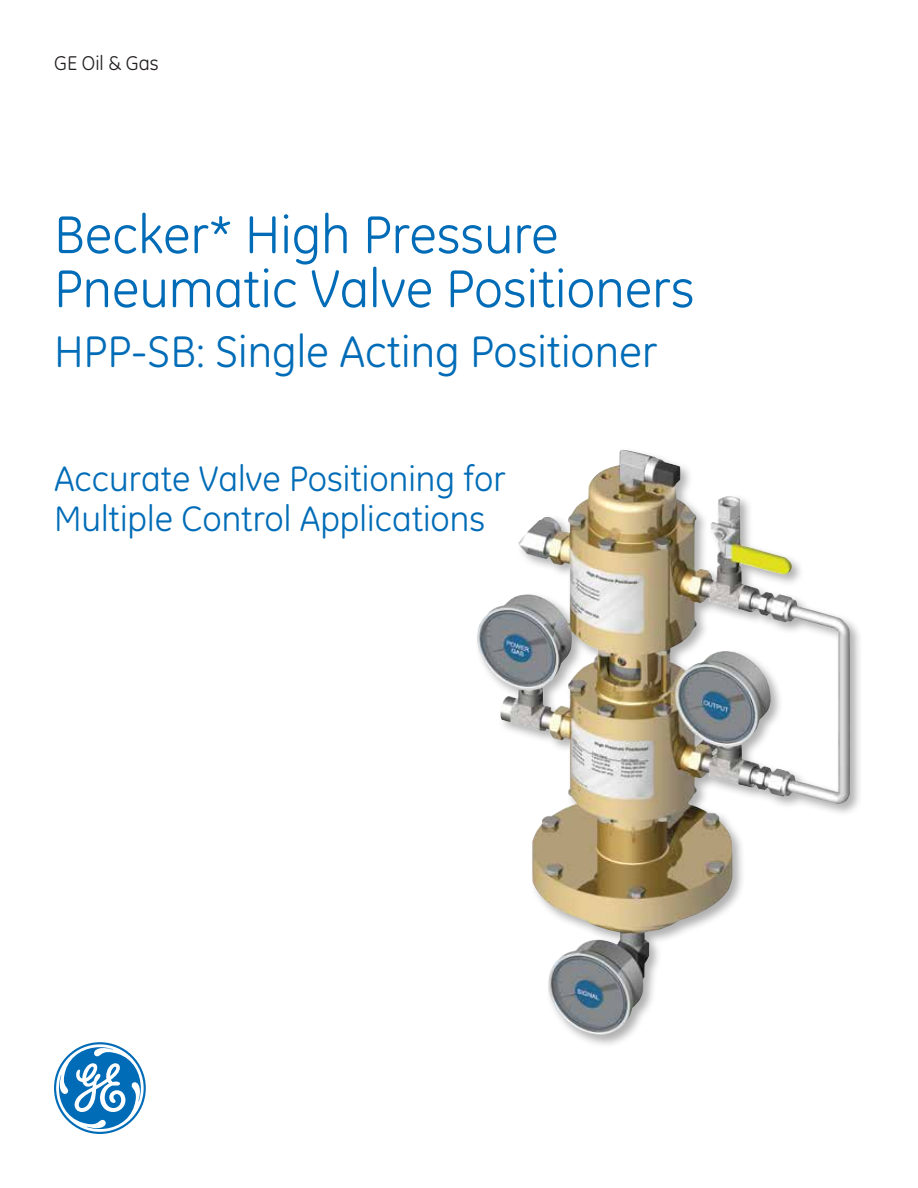
<style>
.page{position:relative;width:918px;height:1188px;background:#fff}
.page>*{position:absolute;margin:0;border:0;box-sizing:border-box;transform-origin:0 0}
.t1{font:54px/54px "GE Inspira";color:#006cb7}
.t2{font:45px "GE Inspira";color:#006cb7}
.t3{font:36px/40.5px "GE Inspira";color:#006cb7}
.t4{font:20.25px "GE Inspira";color:#231f20}
</style>
<div class="page">
<div style="left:475px;top:447px;width:388px;height:602px;background:#231f20;opacity:.35"></div>
<img style="left:477px;top:449px;width:256px;height:587px">
<svg style="left:54px;top:1042px;width:92px;height:92px"></svg>
<p class="t4" style="left:54px;top:51px;width:106px">GE Oil &amp; Gas</p>
<h1 class="t1" style="left:54px;top:208px;width:642px">Becker* High Pressure<br>Pneumatic Valve Positioners</h1>
<p class="t2" style="left:54px;top:325px;width:605px">HPP-SB: Single Acting Positioner</p>
<p class="t3" style="left:54px;top:458px;width:453px">Accurate Valve Positioning for<br>Multiple Control Applications</p>
</div>
